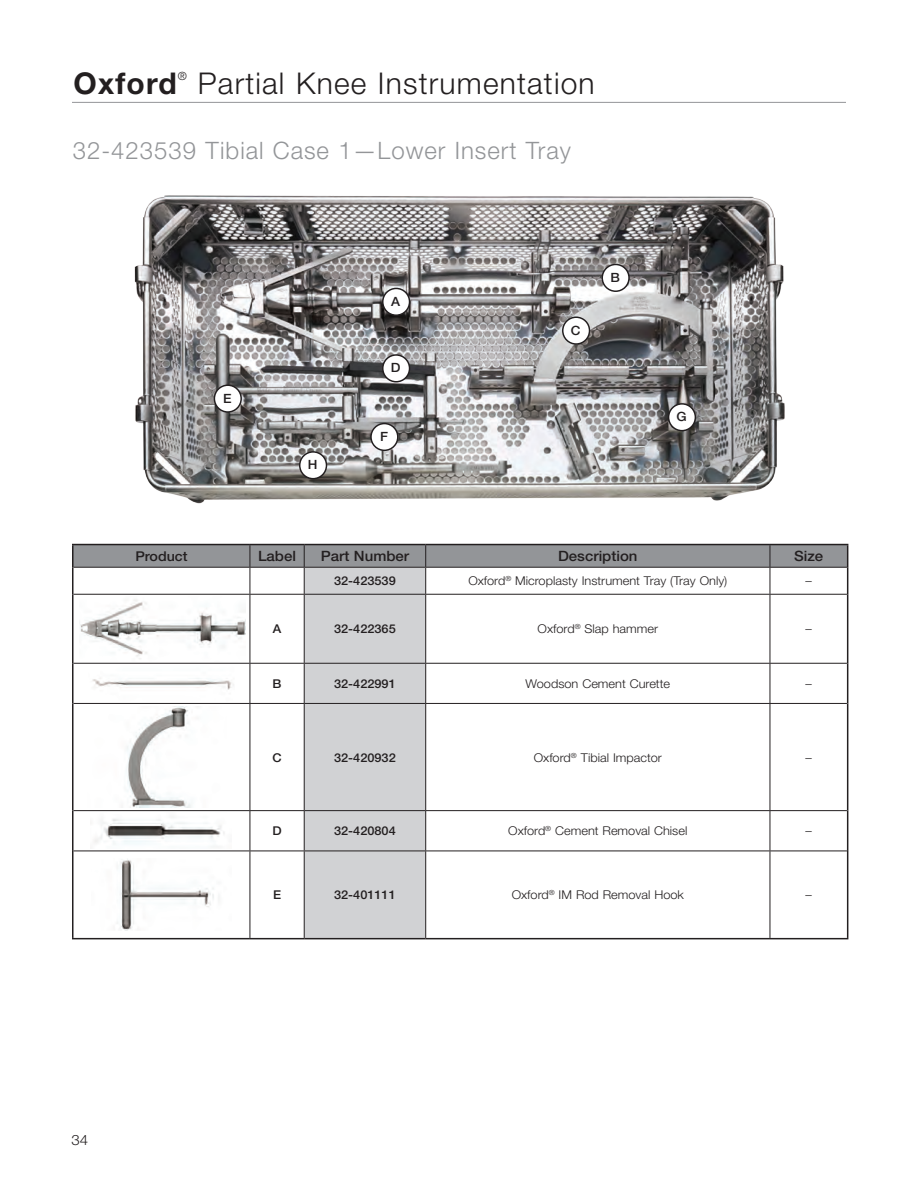
<style>
.page{position:relative;width:918px;height:1188px;background:#fff}
.page>*{position:absolute;margin:0;border:0;box-sizing:border-box;transform-origin:0 0}
.t1{font:300 30px "Helvetica Neue LT Std";letter-spacing:.04em;color:#231f20}
.t2{font:700 30px "Helvetica Neue LT Std";letter-spacing:.04em;color:#231f20}
.Heading{font:300 24px "Helvetica Neue LT Std";letter-spacing:.04em;color:#939598}
.Part_listing_bold{font:500 14.25px "Helvetica Neue LT Std";color:#231f20;scale:1.05 1}
.t3{font:300 14.25px "Helvetica Neue LT Std";color:#231f20;scale:1.05 1}
.Part_listing_bold-2{font:500 13.5px "Helvetica Neue LT Std";color:#231f20;scale:1.05 1}
.Part_listing_bold-3{font:500 12.75px "Helvetica Neue LT Std";color:#231f20;scale:1.05 1}
.Part_listing{font:300 12.15px "Helvetica Neue LT Std";color:#231f20;scale:1.05 1}
.Part_listing_bold-4{font:500 12.15px "Helvetica Neue LT Std";color:#231f20;scale:1.05 1}
.Part_listing-2{font:500 12.15px "Helvetica Neue LT Std";color:#231f20;scale:1.05 1}
.t4{font:300 11.4px "Helvetica Neue LT Std";color:#231f20}
</style>
<div class="page">
<hr style="left:72px;top:102px;width:774px;height:1px;background:#939598">
<svg style="left:74px;top:595px;width:696px;height:343px"></svg>
<div style="left:305px;top:595px;width:120px;height:343px;background:#d1d2d4"></div>
<hr style="left:72px;top:594px;width:2px;height:69px;background:#231f20">
<hr style="left:847px;top:594px;width:1px;height:69px;background:#231f20">
<hr style="left:72px;top:663px;width:2px;height:40px;background:#231f20">
<hr style="left:847px;top:663px;width:1px;height:40px;background:#231f20">
<hr style="left:72px;top:703px;width:2px;height:108px;background:#231f20">
<hr style="left:847px;top:703px;width:1px;height:108px;background:#231f20">
<hr style="left:72px;top:811px;width:2px;height:40px;background:#231f20">
<hr style="left:847px;top:811px;width:1px;height:40px;background:#231f20">
<hr style="left:72px;top:567px;width:2px;height:27px;background:#231f20">
<hr style="left:72px;top:851px;width:2px;height:87px;background:#231f20">
<hr style="left:847px;top:851px;width:1px;height:87px;background:#231f20">
<hr style="left:74px;top:594px;width:176px;height:1px;background:#231f20">
<hr style="left:250px;top:594px;width:54px;height:1px;background:#231f20">
<hr style="left:250px;top:595px;width:1px;height:68px;background:#231f20">
<hr style="left:304px;top:594px;width:122px;height:1px;background:#231f20">
<hr style="left:304px;top:595px;width:1px;height:68px;background:#231f20">
<hr style="left:426px;top:594px;width:344px;height:1px;background:#231f20">
<hr style="left:425px;top:595px;width:1px;height:68px;background:#231f20">
<hr style="left:770px;top:594px;width:77px;height:1px;background:#231f20">
<hr style="left:770px;top:595px;width:1px;height:68px;background:#231f20">
<hr style="left:74px;top:663px;width:176px;height:1px;background:#231f20">
<hr style="left:250px;top:663px;width:54px;height:1px;background:#231f20">
<hr style="left:250px;top:664px;width:1px;height:39px;background:#231f20">
<hr style="left:304px;top:663px;width:122px;height:1px;background:#231f20">
<hr style="left:304px;top:664px;width:1px;height:39px;background:#231f20">
<hr style="left:426px;top:663px;width:344px;height:1px;background:#231f20">
<hr style="left:425px;top:664px;width:1px;height:39px;background:#231f20">
<hr style="left:770px;top:663px;width:77px;height:1px;background:#231f20">
<hr style="left:770px;top:664px;width:1px;height:39px;background:#231f20">
<hr style="left:74px;top:703px;width:176px;height:1px;background:#231f20">
<hr style="left:250px;top:703px;width:54px;height:1px;background:#231f20">
<hr style="left:250px;top:704px;width:1px;height:106px;background:#231f20">
<hr style="left:304px;top:703px;width:122px;height:1px;background:#231f20">
<hr style="left:304px;top:704px;width:1px;height:106px;background:#231f20">
<hr style="left:426px;top:703px;width:344px;height:1px;background:#231f20">
<hr style="left:425px;top:704px;width:1px;height:106px;background:#231f20">
<hr style="left:770px;top:703px;width:77px;height:1px;background:#231f20">
<hr style="left:770px;top:704px;width:1px;height:106px;background:#231f20">
<hr style="left:74px;top:810px;width:176px;height:1px;background:#231f20">
<hr style="left:250px;top:810px;width:54px;height:1px;background:#231f20">
<hr style="left:250px;top:811px;width:1px;height:40px;background:#231f20">
<hr style="left:304px;top:810px;width:122px;height:1px;background:#231f20">
<hr style="left:304px;top:811px;width:1px;height:40px;background:#231f20">
<hr style="left:426px;top:810px;width:344px;height:1px;background:#231f20">
<hr style="left:425px;top:811px;width:1px;height:40px;background:#231f20">
<hr style="left:770px;top:810px;width:77px;height:1px;background:#231f20">
<hr style="left:770px;top:811px;width:1px;height:40px;background:#231f20">
<hr style="left:74px;top:851px;width:176px;height:1px;background:#231f20">
<hr style="left:250px;top:851px;width:54px;height:1px;background:#231f20">
<hr style="left:250px;top:851px;width:1px;height:87px;background:#231f20">
<hr style="left:304px;top:851px;width:122px;height:1px;background:#231f20">
<hr style="left:304px;top:851px;width:1px;height:87px;background:#231f20">
<hr style="left:426px;top:851px;width:344px;height:1px;background:#231f20">
<hr style="left:425px;top:851px;width:1px;height:87px;background:#231f20">
<hr style="left:770px;top:851px;width:77px;height:1px;background:#231f20">
<hr style="left:770px;top:851px;width:1px;height:87px;background:#231f20">
<hr style="left:72px;top:544px;width:178px;height:1px;background:#231f20">
<hr style="left:72px;top:545px;width:2px;height:22px;background:#231f20">
<hr style="left:250px;top:544px;width:54px;height:1px;background:#231f20">
<hr style="left:304px;top:544px;width:122px;height:1px;background:#231f20">
<hr style="left:426px;top:544px;width:344px;height:1px;background:#231f20">
<hr style="left:770px;top:544px;width:78px;height:1px;background:#231f20">
<svg style="left:73px;top:545px;width:775px;height:49px"></svg>
<hr style="left:72px;top:938px;width:178px;height:1px;background:#231f20">
<hr style="left:250px;top:938px;width:54px;height:1px;background:#231f20">
<hr style="left:304px;top:938px;width:122px;height:1px;background:#231f20">
<hr style="left:426px;top:938px;width:344px;height:1px;background:#231f20">
<hr style="left:770px;top:938px;width:78px;height:1px;background:#231f20">
<img style="left:80px;top:596px;width:165px;height:65px">
<img style="left:89px;top:665px;width:145px;height:36px">
<img style="left:88px;top:707px;width:138px;height:100px">
<img style="left:91px;top:813px;width:140px;height:36px">
<img style="left:91px;top:859px;width:140px;height:72px">
<img style="left:134px;top:195px;width:651px;height:309px">
<div style="left:214px;top:385px;width:27px;height:27px;background:#fff;border-radius:50%"></div>
<div style="left:214px;top:384px;width:28px;height:29px;border:1px solid #231f20;border-radius:50%"></div>
<div style="left:300px;top:452px;width:26px;height:27px;background:#fff;border-radius:50%"></div>
<div style="left:299px;top:451px;width:28px;height:28px;border:1px solid #231f20;border-radius:50%"></div>
<div style="left:383px;top:288px;width:27px;height:27px;background:#fff;border-radius:50%"></div>
<div style="left:382px;top:288px;width:28px;height:28px;border:1px solid #231f20;border-radius:50%"></div>
<div style="left:371px;top:424px;width:27px;height:26px;background:#fff;border-radius:50%"></div>
<div style="left:370px;top:423px;width:29px;height:28px;border:1px solid #231f20;border-radius:50%"></div>
<div style="left:602px;top:264px;width:27px;height:27px;background:#fff;border-radius:50%"></div>
<div style="left:602px;top:264px;width:28px;height:28px;border:1px solid #231f20;border-radius:50%"></div>
<div style="left:383px;top:355px;width:27px;height:27px;background:#fff;border-radius:50%"></div>
<div style="left:382px;top:354px;width:28px;height:29px;border:1px solid #231f20;border-radius:50%"></div>
<div style="left:669px;top:404px;width:26px;height:27px;background:#fff;border-radius:50%"></div>
<div style="left:668px;top:403px;width:28px;height:28px;border:1px solid #231f20;border-radius:50%"></div>
<div style="left:563px;top:317px;width:27px;height:27px;background:#fff;border-radius:50%"></div>
<div style="left:562px;top:316px;width:28px;height:29px;border:1px solid #231f20;border-radius:50%"></div>
<h1 class="t2" style="left:74px;top:65px;width:105px">Oxford</h1>
<p class="t4" style="left:178px;top:69px;width:11px">®</p>
<h1 class="t1" style="left:198px;top:65px;width:398px">Partial Knee Instrumentation</h1>
<p class="Heading" style="left:73px;top:136px;width:500px">32-423539 Tibial Case 1—Lower Insert Tray</p>
<p class="Part_listing_bold-3" style="left:223px;top:390px;width:10px">E</p>
<p class="Part_listing_bold-3" style="left:308px;top:457px;width:11px">H</p>
<p class="Part_listing_bold-3" style="left:391px;top:294px;width:10px">A</p>
<p class="Part_listing_bold-3" style="left:391px;top:360px;width:11px">D</p>
<p class="Part_listing_bold-3" style="left:380px;top:429px;width:9px">F</p>
<p class="Part_listing_bold-3" style="left:571px;top:322px;width:11px">C</p>
<p class="Part_listing_bold-3" style="left:611px;top:270px;width:11px">B</p>
<p class="Part_listing_bold-3" style="left:677px;top:409px;width:11px">G</p>
<p class="Part_listing_bold-2" style="left:135px;top:548px;width:51px">Product</p>
<p class="Part_listing_bold" style="left:258px;top:548px;width:38px">Label</p>
<p class="Part_listing_bold" style="left:321px;top:548px;width:86px">Part Number</p>
<p class="Part_listing_bold" style="left:558px;top:548px;width:77px">Description</p>
<p class="Part_listing_bold" style="left:794px;top:548px;width:29px">Size</p>
<p class="Part_listing_bold-4" style="left:334px;top:574px;width:60px">32-423539</p>
<p class="Part_listing" style="left:468px;top:574px;width:248px">Oxford<sup>®</sup> Microplasty Instrument Tray (Tray Only)</p>
<p class="Part_listing" style="left:805px;top:574px;width:8px">–</p>
<p class="Part_listing-2" style="left:273px;top:622px;width:10px">A</p>
<p class="Part_listing_bold-4" style="left:334px;top:622px;width:60px">32-422365</p>
<p class="Part_listing" style="left:538px;top:622px;width:116px">Oxford<sup>®</sup> Slap hammer</p>
<p class="Part_listing" style="left:805px;top:622px;width:8px">–</p>
<p class="Part_listing-2" style="left:273px;top:676px;width:10px">B</p>
<p class="Part_listing_bold-4" style="left:334px;top:676px;width:60px">32-422991</p>
<p class="Part_listing" style="left:526px;top:676px;width:139px">Woodson Cement Curette</p>
<p class="Part_listing" style="left:805px;top:676px;width:8px">–</p>
<p class="Part_listing-2" style="left:272px;top:750px;width:10px">C</p>
<p class="Part_listing_bold-4" style="left:334px;top:750px;width:60px">32-420932</p>
<p class="Part_listing" style="left:534px;top:750px;width:124px">Oxford<sup>®</sup> Tibial Impactor</p>
<p class="Part_listing" style="left:805px;top:750px;width:8px">–</p>
<p class="Part_listing-2" style="left:272px;top:824px;width:10px">D</p>
<p class="Part_listing_bold-4" style="left:334px;top:824px;width:60px">32-420804</p>
<p class="Part_listing" style="left:508px;top:824px;width:172px">Oxford<sup>®</sup> Cement Removal Chisel</p>
<p class="Part_listing" style="left:805px;top:824px;width:8px">–</p>
<p class="t3" style="left:71px;top:1131px;width:17px">34</p>
<p class="Part_listing-2" style="left:273px;top:888px;width:9px">E</p>
<p class="Part_listing_bold-4" style="left:334px;top:888px;width:60px">32-401111</p>
<p class="Part_listing" style="left:512px;top:888px;width:166px">Oxford<sup>®</sup> IM Rod Removal Hook</p>
<p class="Part_listing" style="left:805px;top:888px;width:8px">–</p>
</div>
